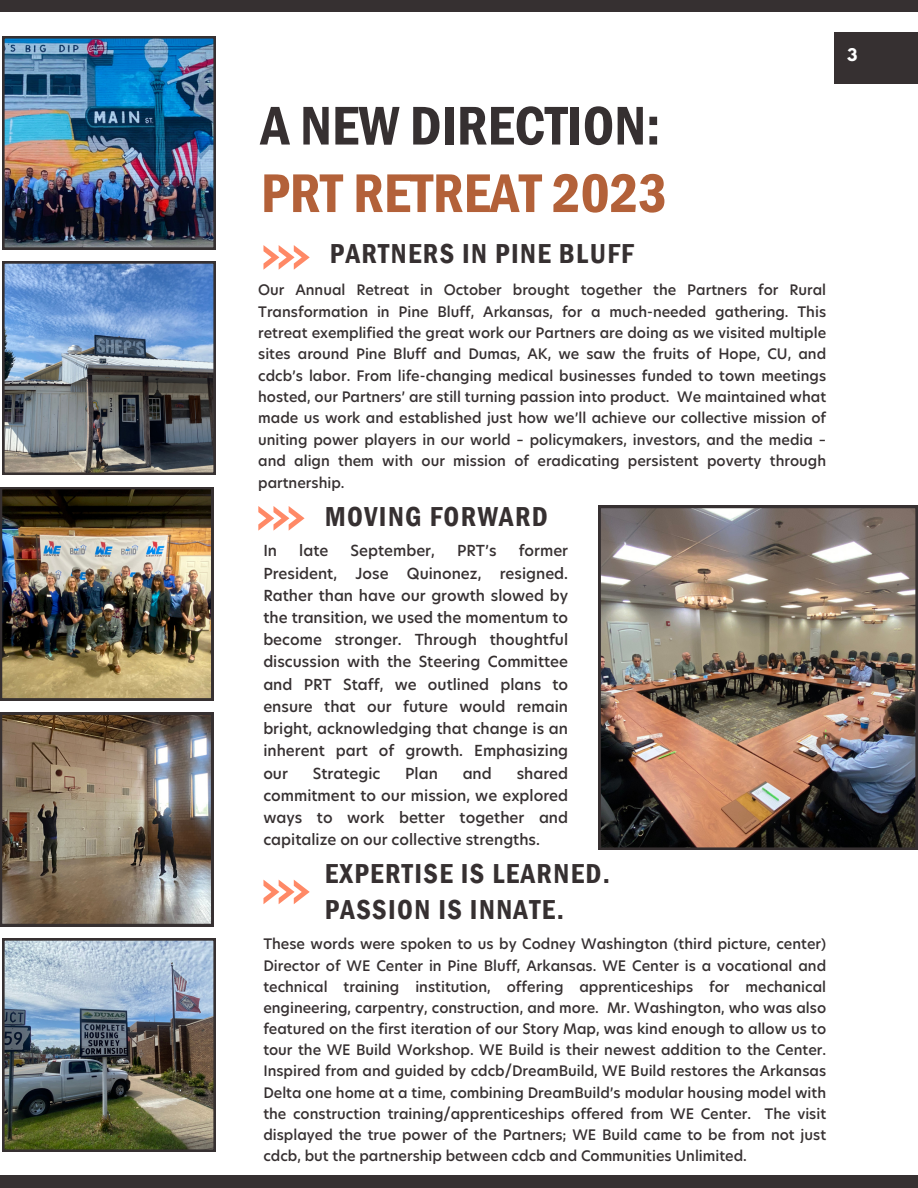
<style>
.page{position:relative;width:918px;height:1188px;background:#fff}
.page>*{position:absolute;margin:0;border:0;box-sizing:border-box;transform-origin:0 0}
.t1{font:600 condensed 56.4px "Franklin Gothic";color:#363031}
.t2{font:600 condensed 56.4px "Franklin Gothic";color:#b36139}
.t3{font:600 condensed 28.2px "Franklin Gothic";letter-spacing:.05em;color:#363031}
.t4{font:700 15.45px "League Spartan";color:#fff}
.t5{font:500 15px/22.2px "Hero New";color:#363031;text-align:justify}
.t6{font:500 14.25px/21.1px "Hero New";color:#363031;text-align:justify}
</style>
<div class="page">
<svg style="left:263px;top:245px;width:46px;height:25px"></svg>
<div style="left:0;top:0;width:918px;height:12px;background:#363031"></div>
<div style="left:0;top:1175px;width:918px;height:13px;background:#363031"></div>
<svg style="left:263px;top:880px;width:46px;height:24px"></svg>
<svg style="left:258px;top:506px;width:46px;height:25px"></svg>
<div style="left:834px;top:32px;width:84px;height:52px;background:#363031"></div>
<img style="left:2px;top:36px;width:214px;height:214px">
<img style="left:2px;top:261px;width:214px;height:214px">
<img style="left:0;top:487px;width:213px;height:213px">
<img style="left:0;top:713px;width:213px;height:213px">
<img style="left:2px;top:938px;width:214px;height:214px">
<img style="left:599px;top:506px;width:319px;height:344px">
<p class="t1" style="left:261px;top:93px;width:401px">A NEW DIRECTION:</p>
<p class="t2" style="left:261px;top:160px;width:408px">PRT RETREAT 2023</p>
<p class="t3" style="left:330px;top:237px;width:305px">PARTNERS IN PINE BLUFF</p>
<p class="t6" style="left:258px;top:280px;width:570px">Our Annual Retreat in October brought together the Partners for Rural Transformation in Pine Bluff, Arkansas, for a much-needed gathering. This retreat exemplified the great work our Partners are doing as we visited multiple sites around Pine Bluff and Dumas, AK, we saw the fruits of Hope, CU, and cdcb’s labor. From life-changing medical businesses funded to town meetings hosted, our Partners’ are still turning passion into product. We maintained what made us work and established just how we’ll achieve our collective mission of uniting power players in our world – policymakers, investors, and the media – and align them with our mission of eradicating persistent poverty through partnership.</p>
<p class="t3" style="left:325px;top:500px;width:225px">MOVING FORWARD</p>
<p class="t5" style="left:263px;top:540px;width:306px;text-indent:255px">former President, Jose Quinonez, resigned.<br>Rather than have our growth slowed by the transition, we used the momentum to become stronger. Through thoughtful discussion with the Steering Committee and PRT Staff, we outlined plans to ensure that our future would remain bright, acknowledging that change is an inherent part of growth. Emphasizing our</p>
<p class="t5" style="left:263px;top:540px;width:15px">In</p>
<p class="t5" style="left:299px;top:540px;width:31px">late</p>
<p class="t5" style="left:350px;top:540px;width:86px">September,</p>
<p class="t5" style="left:457px;top:540px;width:41px">PRT’s</p>
<p class="t5" style="left:263px;top:762px;width:306px;text-indent:253px">shared commitment to our mission, we explored ways to work better together and capitalize on our collective strengths.</p>
<p class="t5" style="left:313px;top:762px;width:69px">Strategic</p>
<p class="t5" style="left:405px;top:762px;width:34px">Plan</p>
<p class="t5" style="left:463px;top:762px;width:31px">and</p>
<p class="t3" style="left:325px;top:857px;width:287px">EXPERTISE IS LEARNED.</p>
<p class="t3" style="left:325px;top:893px;width:241px">PASSION IS INNATE.</p>
<p class="t6" style="left:263px;top:934px;width:564px">These words were spoken to us by Codney Washington (third picture, center)<br>Director of WE Center in Pine Bluff, Arkansas. WE Center is a vocational and technical training institution, offering apprenticeships for mechanical engineering, carpentry, construction, and more. Mr. Washington, who was also featured on the first iteration of our Story Map, was kind enough to allow us to tour the WE Build Workshop. WE Build is their newest addition to the Center.<br>Inspired from and guided by cdcb/DreamBuild, WE Build restores the Arkansas Delta one home at a time, combining DreamBuild’s modular housing model with the construction training/apprenticeships offered from WE Center. The visit displayed the true power of the Partners; WE Build came to be from not just cdcb, but the partnership between cdcb and Communities Unlimited.</p>
<p class="t4" style="left:847px;top:47px;width:12px">3</p>
</div>
